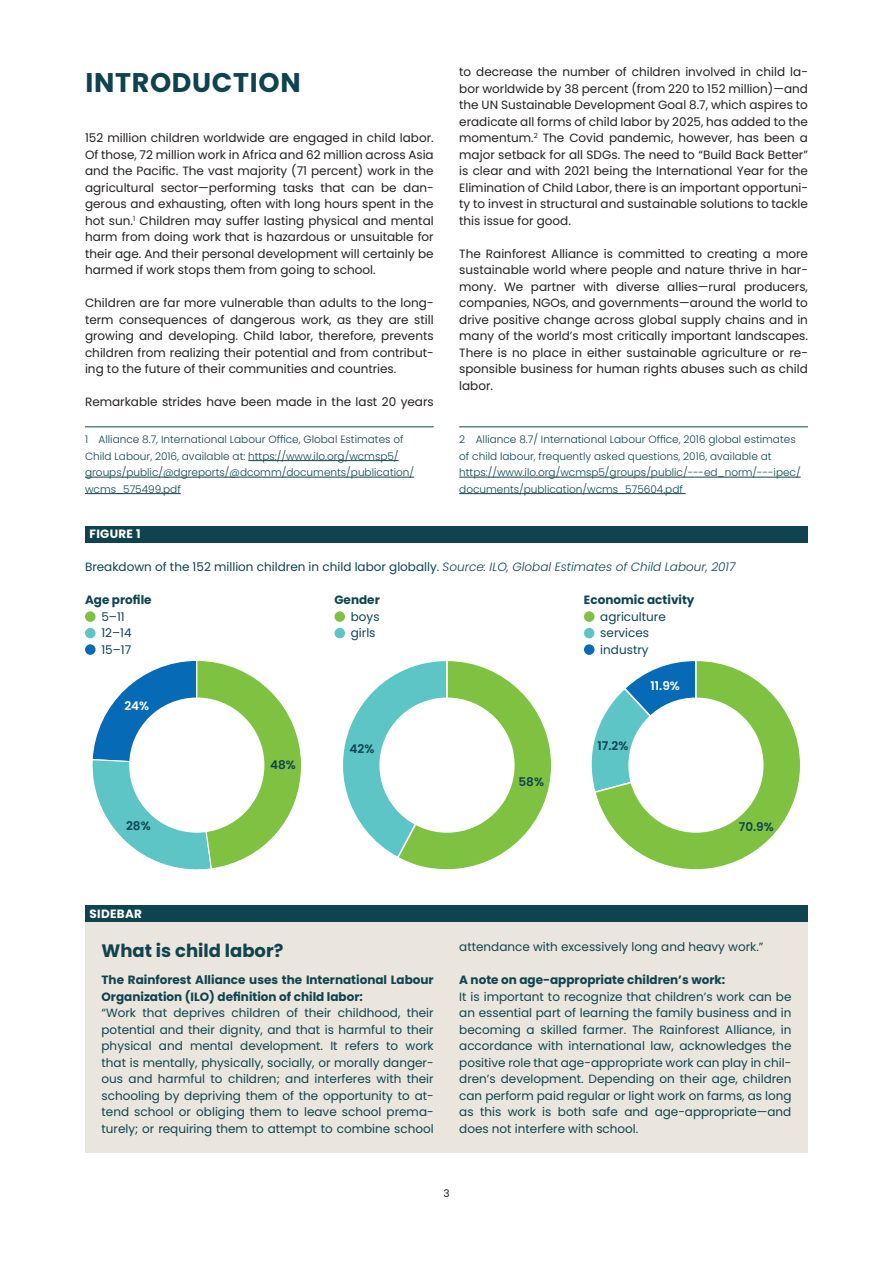
<style>
.page{position:relative;width:893px;height:1263px;background:#fff}
.page>*{position:absolute;margin:0;border:0;box-sizing:border-box;transform-origin:0 0}
.Contents_Intro_Ref{font:700 27px "Poppins";letter-spacing:.025em;color:#0f434f}
.Sidebar_header{font:700 18px "Poppins";color:#0f434f}
.t1{font:12px/16.5px "Poppins";color:#231f20;text-align:justify}
.Sidebar_text{font:12px/16.5px "Poppins";color:#0f434f;text-align:justify}
.Sidebar_text-2{font:700 12px/16.5px "Poppins";color:#0f434f}
.t2{font:600 12px "Poppins";color:#0f434f}
.t3{font:700 12px "Poppins";letter-spacing:.025em;color:#fff}
.t4{font:600 12px "Poppins";color:#fff}
.Footnote{font:300 10.5px/16.5px "Poppins";color:#0f434f}
.t5{font:10.5px "Poppins";color:#231f20}
.s1{font-weight:300;font-style:italic}
</style>
<div class="page">
<hr style="left:85px;top:426px;width:349px;height:1px;background:#0f434f">
<hr style="left:248px;top:460px;width:151px;height:1px;background:#0f434f">
<hr style="left:85px;top:477px;width:329px;height:1px;background:#0f434f">
<hr style="left:85px;top:493px;width:96px;height:1px;background:#0f434f">
<hr style="left:459px;top:426px;width:349px;height:1px;background:#0f434f">
<hr style="left:459px;top:477px;width:342px;height:1px;background:#0f434f">
<hr style="left:459px;top:493px;width:227px;height:1px;background:#0f434f">
<div style="left:85px;top:611px;width:11px;height:11px;background:#7fc241;border-radius:50%"></div>
<div style="left:584px;top:611px;width:10px;height:11px;background:#7fc241;border-radius:50%"></div>
<div style="left:334px;top:611px;width:11px;height:11px;background:#7fc241;border-radius:50%"></div>
<div style="left:85px;top:628px;width:11px;height:10px;background:#5dc5c5;border-radius:50%"></div>
<div style="left:584px;top:628px;width:10px;height:10px;background:#5dc5c5;border-radius:50%"></div>
<div style="left:85px;top:644px;width:11px;height:11px;background:#076ab6;border-radius:50%"></div>
<div style="left:584px;top:644px;width:10px;height:11px;background:#076ab6;border-radius:50%"></div>
<div style="left:334px;top:628px;width:11px;height:10px;background:#5dc5c5;border-radius:50%"></div>
<div style="left:85px;top:526px;width:723px;height:16px;background:#0f434f"></div>
<div style="left:85px;top:922px;width:723px;height:231px;background:#eae6dd"></div>
<div style="left:85px;top:905px;width:723px;height:17px;background:#0f434f"></div>
<svg style="left:92px;top:660px;width:209px;height:210px"></svg>
<div style="left:129px;top:697px;width:135px;height:136px;background:#fff;border-radius:50%"></div>
<svg style="left:343px;top:661px;width:208px;height:209px"></svg>
<div style="left:379px;top:697px;width:136px;height:136px;background:#fff;border-radius:50%"></div>
<svg style="left:591px;top:661px;width:209px;height:209px"></svg>
<div style="left:628px;top:697px;width:135px;height:136px;background:#fff;border-radius:50%"></div>
<p class="Contents_Intro_Ref" style="left:86px;top:67px;width:217px">INTRODUCTION</p>
<p class="t1" style="left:85px;top:130px;width:350px">152 million children worldwide are engaged in child labor.<br>Of those, 72 million work in Africa and 62 million across Asia and the Pacific. The vast majority (71 percent) work in the agricultural sector—performing tasks that can be dan&shy;gerous and exhausting, often with long hours spent in the hot sun.<sup>1</sup> Children may suffer lasting physical and mental harm from doing work that is hazardous or unsuitable for their age. And their personal development will certainly be harmed if work stops them from going to school.</p>
<p class="t1" style="left:85px;top:295px;width:350px">Children are far more vulnerable than adults to the long&shy;term consequences of dangerous work, as they are still growing and developing. Child labor, therefore, prevents children from realizing their potential and from contribut&shy;ing to the future of their communities and countries.</p>
<p class="t1" style="left:85px;top:394px;width:350px">Remarkable strides have been made in the last 20 years</p>
<p class="Footnote" style="left:85px;top:431px;width:331px">1 Alliance 8.7, International Labour Office, Global Estimates of Child Labour, 2016, available at: https://www.ilo.org/wcmsp5/ groups/public/@dgreports/@dcomm/documents/publication/ wcms_575499.pdf</p>
<p class="t3" style="left:90px;top:527px;width:53px">FIGURE 1</p>
<p class="t1" style="left:459px;top:64px;width:350px">to decrease the number of children involved in child la&shy;bor worldwide by 38 percent (from 220 to 152 million)—and the UN Sustainable Development Goal 8.7, which aspires to eradicate all forms of child labor by 2025, has added to the momentum.<sup>2</sup> The Covid pandemic, however, has been a major setback for all SDGs. The need to “Build Back Better” is clear and with 2021 being the International Year for the Elimination of Child Labor, there is an important opportuni&shy;ty to invest in structural and sustainable solutions to tackle this issue for good.</p>
<p class="t1" style="left:459px;top:245px;width:350px">The Rainforest Alliance is committed to creating a more sustainable world where people and nature thrive in har&shy;mony. We partner with diverse allies—rural producers, companies, NGOs, and governments—around the world to drive positive change across global supply chains and in many of the world’s most critically important landscapes.<br>There is no place in either sustainable agriculture or re&shy;sponsible business for human rights abuses such as child labor.</p>
<p class="Footnote" style="left:459px;top:431px;width:343px">2 Alliance 8.7/ International Labour Office, 2016 global estimates of child labour, frequently asked questions, 2016, available at https://www.ilo.org/wcmsp5/groups/public/---ed_norm/---ipec/ documents/publication/wcms_575604.pdf</p>
<p class="Sidebar_text" style="left:85px;top:559px;width:652px">Breakdown of the 152 million children in child labor globally. <span class="s1">Source: ILO, Global Estimates of Child Labour, 2017</span></p>
<p class="Sidebar_text" style="left:101px;top:608px;width:25px">5–11</p>
<p class="Sidebar_text" style="left:351px;top:608px;width:30px">boys</p>
<p class="Sidebar_text" style="left:600px;top:608px;width:67px">agriculture</p>
<p class="Sidebar_text" style="left:101px;top:625px;width:32px">12–14</p>
<p class="Sidebar_text" style="left:600px;top:625px;width:50px">services</p>
<p class="Sidebar_text" style="left:101px;top:641px;width:31px">15–17</p>
<p class="Sidebar_text" style="left:600px;top:641px;width:50px">industry</p>
<p class="Sidebar_text-2" style="left:85px;top:592px;width:68px">Age profile</p>
<p class="Sidebar_text-2" style="left:334px;top:592px;width:47px">Gender</p>
<p class="Sidebar_text-2" style="left:584px;top:592px;width:112px">Economic activity</p>
<p class="Sidebar_text" style="left:351px;top:625px;width:26px">girls</p>
<p class="t4" style="left:124px;top:699px;width:26px">24%</p>
<p class="t2" style="left:126px;top:819px;width:26px">28%</p>
<p class="t2" style="left:270px;top:758px;width:27px">48%</p>
<p class="t2" style="left:350px;top:742px;width:26px">42%</p>
<p class="t2" style="left:519px;top:775px;width:27px">58%</p>
<p class="t2" style="left:598px;top:739px;width:32px">17.2%</p>
<p class="t4" style="left:651px;top:679px;width:31px">11.9%</p>
<p class="t2" style="left:739px;top:820px;width:36px">70.9%</p>
<p class="t3" style="left:90px;top:907px;width:54px">SIDEBAR</p>
<p class="Sidebar_header" style="left:102px;top:940px;width:183px">What is child labor?</p>
<p class="Sidebar_text-2" style="left:102px;top:971px;width:334px">The Rainforest Alliance uses the International Labour<br>Organization (ILO) definition of child labor:</p>
<p class="Sidebar_text" style="left:102px;top:1004px;width:334px">“Work that deprives children of their childhood, their potential and their dignity, and that is harmful to their physical and mental development. It refers to work that is mentally, physically, socially, or morally danger&shy;ous and harmful to children; and interferes with their schooling by depriving them of the opportunity to at&shy;tend school or obliging them to leave school prema&shy;turely; or requiring them to attempt to combine school</p>
<p class="Sidebar_text" style="left:459px;top:938px;width:306px">attendance with excessively long and heavy work.”</p>
<p class="Sidebar_text-2" style="left:459px;top:971px;width:268px">A note on age-appropriate children’s work:</p>
<p class="Sidebar_text" style="left:459px;top:988px;width:334px">It is important to recognize that children’s work can be an essential part of learning the family business and in becoming a skilled farmer. The Rainforest Alliance, in accordance with international law, acknowledges the positive role that age-appropriate work can play in chil&shy;dren’s development. Depending on their age, children can perform paid regular or light work on farms, as long as this work is both safe and age-appropriate—and does not interfere with school.</p>
<p class="t5" style="left:443px;top:1187px;width:8px">3</p>
</div>
